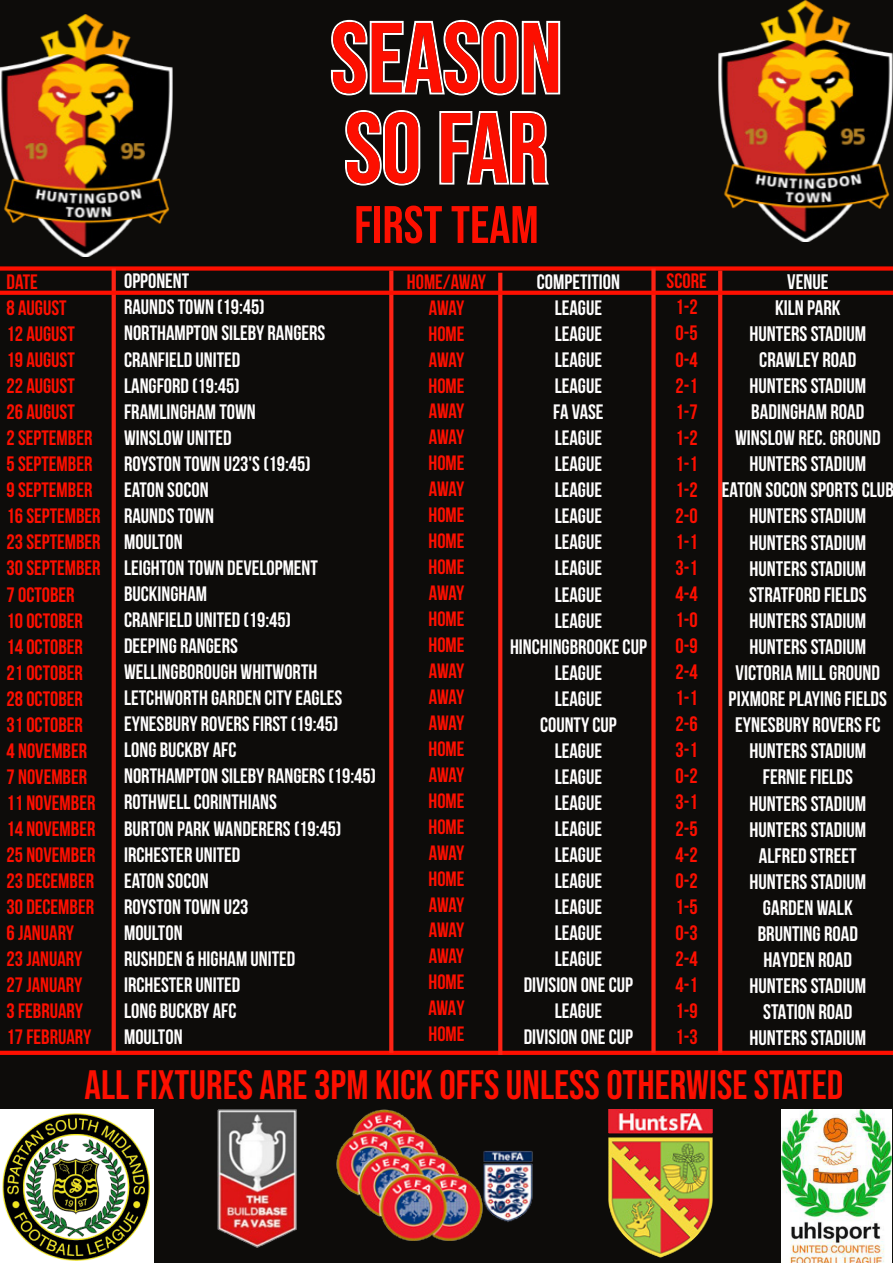
<style>
.page{position:relative;width:893px;height:1263px;background:#fff}
.page>*{position:absolute;margin:0;border:0;box-sizing:border-box;transform-origin:0 0}
.t1{font:99.15px/90.2px "Bebas Neue";color:#fd0f00}
.t2{font:52.65px "Bebas Neue";color:#fd0f00}
.t3{font:41.1px "Bebas Neue";color:#fd0f00}
.t4{font:700 21px/26.1px "Bebas Neue";color:#fffefe;text-align:center}
.t5{font:700 20.85px/26.1px "Bebas Neue";color:#fffefe}
.t6{font:700 20.85px/26.1px "Bebas Neue";color:#fd0f00}
.t7{font:700 20.7px/26px "Bebas Neue";color:#fd0f00;text-align:center}
</style>
<div class="page">
<div style="left:0;top:0;width:892px;height:1263px;background:#0d0c0a"></div>
<svg style="left:331px;top:20px;width:229px;height:166px"></svg>
<img style="left:0;top:14px;width:173px;height:242px">
<img style="left:718px;top:0;width:174px;height:242px">
<img style="left:0;top:1109px;width:153px;height:154px">
<img style="left:217px;top:1109px;width:79px;height:139px">
<img style="left:781px;top:1109px;width:110px;height:154px">
<img style="left:608px;top:1109px;width:104px;height:149px">
<img style="left:336px;top:1109px;width:196px;height:131px">
<svg style="left:0;top:1051px;width:892px;height:4px;background:#f90e00"></svg>
<div style="left:0;top:266px;width:892px;height:5px;background:#fd0f00"></div>
<svg style="left:112px;top:269px;width:4px;height:784px;background:#f32114"></svg>
<svg style="left:389px;top:271px;width:4px;height:782px;background:#f02114"></svg>
<svg style="left:498px;top:273px;width:4px;height:782px;background:#f12114"></svg>
<svg style="left:651px;top:269px;width:4px;height:784px;background:#e32013"></svg>
<svg style="left:718px;top:271px;width:4px;height:782px;background:#f52214"></svg>
<svg style="left:0;top:291px;width:892px;height:4px;background:#f50e00"></svg>
<h1 class="t1" style="left:331px;top:12px;width:233px">SEASON<br>SO FAR</h1>
<h2 class="t2" style="left:354px;top:195px;width:186px">FIRST TEAM</h2>
<p class="t5" style="left:124px;top:268px;width:253px">OPPONENT<br>RAUNDS TOWN (19:45)<br>NORTHAMPTON SILEBY RANGERS<br>CRANFIELD UNITED<br>LANGFORD (19:45)<br>FRAMLINGHAM TOWN<br>WINSLOW UNITED<br>ROYSTON TOWN U23'S (19:45)<br>EATON SOCON<br>RAUNDS TOWN<br>MOULTON<br>LEIGHTON TOWN DEVELOPMENT<br>BUCKINGHAM<br>CRANFIELD UNITED (19:45)<br>DEEPING RANGERS<br>WELLINGBOROUGH WHITWORTH<br>LETCHWORTH GARDEN CITY EAGLES<br>EYNESBURY ROVERS FIRST (19:45)<br>LONG BUCKBY AFC<br>NORTHAMPTON SILEBY RANGERS (19:45)<br>ROTHWELL CORINTHIANS<br>BURTON PARK WANDERERS (19:45)<br>IRCHESTER UNITED<br>EATON SOCON<br>ROYSTON TOWN U23<br>MOULTON<br>RUSHDEN &amp; HIGHAM UNITED<br>IRCHESTER UNITED<br>LONG BUCKBY AFC<br>MOULTON</p>
<p class="t6" style="left:666px;top:268px;width:42px;text-align:center">SCORE<br>1-2<br>0-5<br>0-4<br>2-1<br>1-7<br>1-2<br>1-1<br>1-2<br>2-0<br>1-1<br>3-1<br>4-4<br>1-0<br>0-9<br>2-4<br>1-1<br>2-6<br>3-1<br>0-2<br>3-1<br>2-5<br>4-2<br>0-2<br>1-5<br>0-3<br>2-4<br>4-1<br>1-9<br>1-3</p>
<p class="t5" style="left:510px;top:268px;width:138px;text-align:center">COMPETITION<br>LEAGUE<br>LEAGUE<br>LEAGUE<br>LEAGUE<br>FA VASE<br>LEAGUE<br>LEAGUE<br>LEAGUE<br>LEAGUE<br>LEAGUE<br>LEAGUE<br>LEAGUE<br>LEAGUE<br>HINCHINGBROOKE CUP<br>LEAGUE<br>LEAGUE<br>COUNTY CUP<br>LEAGUE<br>LEAGUE<br>LEAGUE<br>LEAGUE<br>LEAGUE<br>LEAGUE<br>LEAGUE<br>LEAGUE<br>LEAGUE<br>DIVISION ONE CUP<br>LEAGUE<br>DIVISION ONE CUP</p>
<p class="t4" style="left:721px;top:268px;width:173px">VENUE<br>KILN PARK<br>HUNTERS STADIUM<br>CRAWLEY ROAD<br>HUNTERS STADIUM<br>BADINGHAM ROAD<br>WINSLOW REC. GROUND<br>HUNTERS STADIUM<br>EATON SOCON SPORTS CLUB<br>HUNTERS STADIUM<br>HUNTERS STADIUM<br>HUNTERS STADIUM<br>STRATFORD FIELDS<br>HUNTERS STADIUM<br>HUNTERS STADIUM<br>VICTORIA MILL GROUND<br>PIXMORE PLAYING FIELDS<br>EYNESBURY ROVERS FC<br>HUNTERS STADIUM<br>FERNIE FIELDS<br>HUNTERS STADIUM<br>HUNTERS STADIUM<br>ALFRED STREET<br>HUNTERS STADIUM<br>GARDEN WALK<br>BRUNTING ROAD<br>HAYDEN ROAD<br>HUNTERS STADIUM<br>STATION ROAD<br>HUNTERS STADIUM</p>
<p class="t7" style="left:407px;top:268px;width:81px">HOME/AWAY<br>AWAY<br>HOME<br>AWAY<br>HOME<br>AWAY<br>AWAY<br>HOME<br>AWAY<br>HOME<br>HOME<br>HOME<br>AWAY<br>HOME<br>HOME<br>AWAY<br>AWAY<br>AWAY<br>HOME<br>AWAY<br>HOME<br>HOME<br>AWAY<br>HOME<br>AWAY<br>AWAY<br>AWAY<br>HOME<br>AWAY<br>HOME</p>
<h3 class="t3" style="left:85px;top:1061px;width:760px">ALL FIXTURES ARE 3PM KICK OFFS UNLESS OTHERWISE STATED</h3>
<p class="t6" style="left:7px;top:268px;width:95px">DATE<br>8 AUGUST<br>12 AUGUST<br>19 AUGUST<br>22 AUGUST<br>26 AUGUST<br>2 SEPTEMBER<br>5 SEPTEMBER<br>9 SEPTEMBER<br>16 SEPTEMBER<br>23 SEPTEMBER<br>30 SEPTEMBER<br>7 OCTOBER<br>10 OCTOBER<br>14 OCTOBER<br>21 OCTOBER<br>28 OCTOBER<br>31 OCTOBER<br>4 NOVEMBER<br>7 NOVEMBER<br>11 NOVEMBER<br>14 NOVEMBER<br>25 NOVEMBER<br>23 DECEMBER<br>30 DECEMBER<br>6 JANUARY<br>23 JANUARY<br>27 JANUARY<br>3 FEBRUARY<br>17 FEBRUARY</p>
</div>
